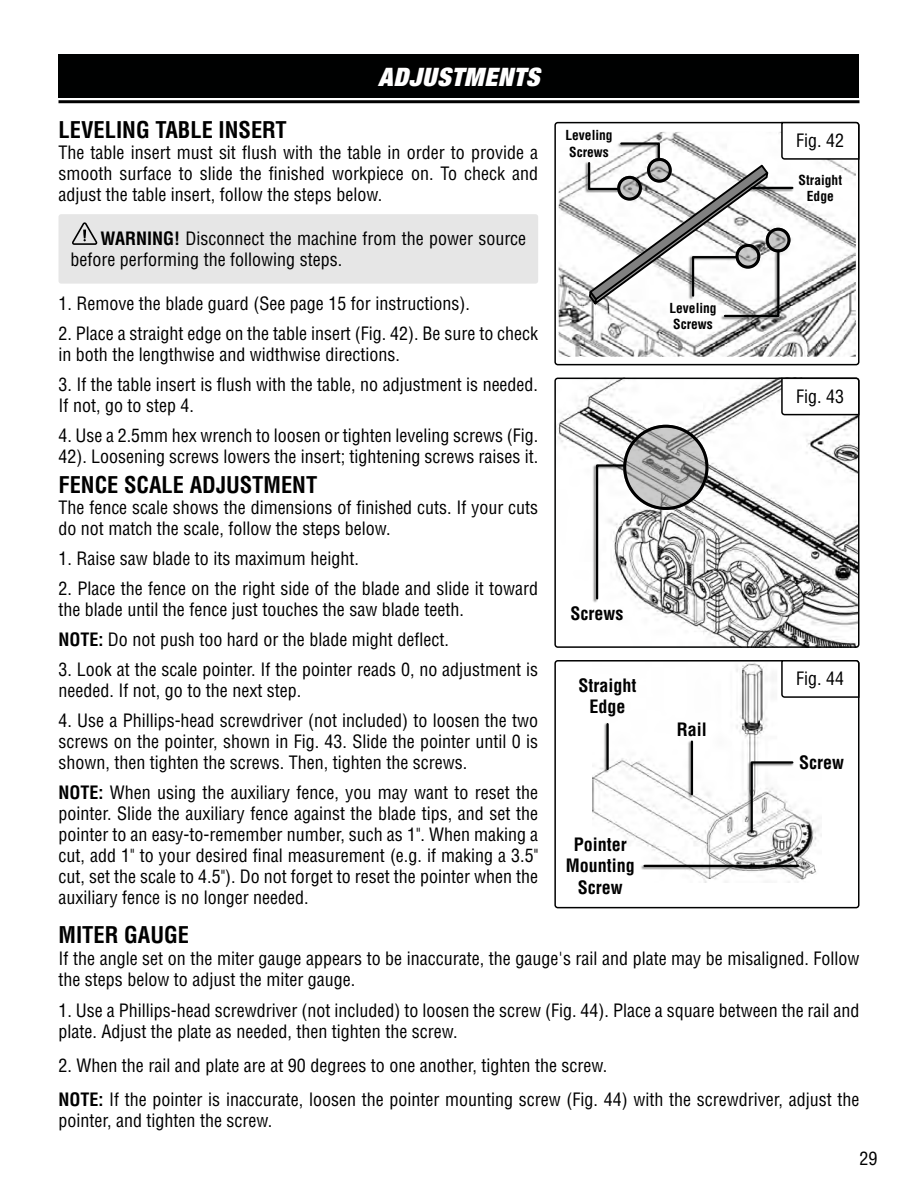
<style>
.page{position:relative;width:918px;height:1188px;background:#fff}
.page>*{position:absolute;margin:0;border:0;box-sizing:border-box;transform-origin:0 0}
.t1{font:italic 900 expanded 25.5px "Helvetica Neue";letter-spacing:.025em;color:#fff}
.t2{font:700 condensed 22.5px "Helvetica LT Std";color:#000}
.t3{font:condensed 18px/21px "Helvetica LT Std";color:#000}
.t4{font:700 condensed 18px/21.6px "Helvetica LT Std";color:#000;text-align:center}
.t5{font:700 condensed 13.5px/16.2px "Helvetica LT Std";color:#000}
.s1{font-weight:700}
</style>
<div class="page">
<div style="left:554px;top:660px;width:306px;height:248px;border:2px solid #000101;border-radius:3px"></div>
<img style="left:558px;top:381px;width:299px;height:264px">
<img style="left:623px;top:425px;width:85px;height:85px">
<div style="left:623px;top:425px;width:85px;height:85px;border:3px solid #000;border-radius:50%"></div>
<div style="left:554px;top:378px;width:306px;height:270px;border:2px solid #000101;border-radius:3px"></div>
<img style="left:559px;top:176px;width:297px;height:181px">
<div style="left:554px;top:122px;width:306px;height:243px;border:2px solid #000101;border-radius:3px"></div>
<div style="left:58px;top:54px;width:802px;height:44px;background:#000101"></div>
<hr style="left:58px;top:100px;width:802px;height:3px;background:#000">
<div style="left:58px;top:214px;width:480px;height:70px;background:#e6e6e6;border-radius:3px"></div>
<svg style="left:72px;top:222px;width:25px;height:23px"></svg>
<div style="left:584px;top:161px;width:36px;height:32px;background:#000;opacity:.5"></div>
<div style="left:720px;top:249px;width:60px;height:71px;background:#000;opacity:.5"></div>
<svg style="left:587px;top:121px;width:273px;height:197px"></svg>
<svg style="left:780px;top:377px;width:80px;height:39px"></svg>
<div style="left:592px;top:464px;width:33px;height:139px;background:#000;opacity:.5"></div>
<svg style="left:595px;top:463px;width:31px;height:138px"></svg>
<img style="left:593px;top:663px;width:228px;height:220px">
<svg style="left:780px;top:660px;width:80px;height:39px"></svg>
<div style="left:747px;top:761px;width:47px;height:75px;background:#000;opacity:.5"></div>
<svg style="left:749px;top:760px;width:46px;height:73px"></svg>
<div style="left:687px;top:740px;width:6px;height:59px;background:#000;opacity:.5"></div>
<hr style="left:691px;top:742px;width:2px;height:52px;background:#000101">
<div style="left:603px;top:722px;width:6px;height:51px;background:#000;opacity:.5"></div>
<hr style="left:606px;top:724px;width:3px;height:45px;background:#000101">
<div style="left:640px;top:864px;width:160px;height:6px;background:#000;opacity:.5"></div>
<hr style="left:645px;top:865px;width:153px;height:2px;background:#000101">
<h1 class="t1" style="left:378px;top:61px;width:163px">ADJUSTMENTS</h1>
<p class="t2" style="left:58px;top:116px;width:230px">LEVELING TABLE INSERT</p>
<p class="t3" style="left:58px;top:142px;width:481px;text-align:justify">The table insert must sit flush with the table in order to provide a smooth surface to slide the finished workpiece on. To check and adjust the table insert, follow the steps below.</p>
<p class="t3" style="left:70px;top:228px;width:457px;text-indent:30px"><span class="s1">WARNING!</span> Disconnect the machine from the power source before performing the following steps.</p>
<p class="t3" style="left:58px;top:293px;width:413px">1. Remove the blade guard (See page 15 for instructions).</p>
<p class="t3" style="left:58px;top:323px;width:481px">2. Place a straight edge on the table insert (Fig. 42). Be sure to check in both the lengthwise and widthwise directions.</p>
<p class="t3" style="left:58px;top:374px;width:481px">3. If the table insert is flush with the table, no adjustment is needed.<br>If not, go to step 4.</p>
<p class="t3" style="left:58px;top:425px;width:481px">4. Use a 2.5mm hex wrench to loosen or tighten leveling screws (Fig.<br>42). Loosening screws lowers the insert; tightening screws raises it.</p>
<p class="t2" style="left:58px;top:471px;width:260px">FENCE SCALE ADJUSTMENT</p>
<p class="t3" style="left:58px;top:497px;width:481px">The fence scale shows the dimensions of finished cuts. If your cuts do not match the scale, follow the steps below.</p>
<p class="t3" style="left:58px;top:548px;width:302px">1. Raise saw blade to its maximum height.</p>
<p class="t3" style="left:58px;top:578px;width:481px">2. Place the fence on the right side of the blade and slide it toward the blade until the fence just touches the saw blade teeth.</p>
<p class="t3" style="left:58px;top:629px;width:392px"><span class="s1">NOTE:</span> Do not push too hard or the blade might deflect.</p>
<p class="t3" style="left:58px;top:659px;width:481px">3. Look at the scale pointer. If the pointer reads 0, no adjustment is needed. If not, go to the next step.</p>
<p class="t3" style="left:58px;top:710px;width:481px;text-align:justify">4. Use a Phillips-head screwdriver (not included) to loosen the two screws on the pointer, shown in Fig. 43. Slide the pointer until 0 is shown, then tighten the screws. Then, tighten the screws.</p>
<p class="t3" style="left:58px;top:782px;width:481px;text-align:justify"><span class="s1">NOTE:</span> When using the auxiliary fence, you may want to reset the pointer. Slide the auxiliary fence against the blade tips, and set the pointer to an easy-to-remember number, such as 1". When making a cut, add 1" to your desired final measurement (e.g. if making a 3.5" cut, set the scale to 4.5"). Do not forget to reset the pointer when the auxiliary fence is no longer needed.</p>
<p class="t5" style="left:565px;top:127px;width:49px">Leveling<br>Screws</p>
<p class="t4" style="left:571px;top:602px;width:54px">Screws</p>
<p class="t4" style="left:579px;top:674px;width:60px">Straight<br>Edge</p>
<p class="t4" style="left:566px;top:833px;width:71px">Pointer<br>Mounting<br>Screw</p>
<p class="t5" style="left:669px;top:300px;width:49px">Leveling<br>Screws</p>
<p class="t4" style="left:677px;top:718px;width:32px">Rail</p>
<p class="t3" style="left:796px;top:130px;width:49px">Fig. 42</p>
<p class="t5" style="left:799px;top:172px;width:45px;text-align:center">Straight<br>Edge</p>
<p class="t3" style="left:796px;top:386px;width:49px">Fig. 43</p>
<p class="t3" style="left:796px;top:668px;width:49px">Fig. 44</p>
<p class="t4" style="left:799px;top:751px;width:46px">Screw</p>
<p class="t2" style="left:58px;top:921px;width:132px">MITER GAUGE</p>
<p class="t3" style="left:58px;top:947px;width:803px;line-height:21.6px">If the angle set on the miter gauge appears to be inaccurate, the gauge's rail and plate may be misaligned. Follow the steps below to adjust the miter gauge.</p>
<p class="t3" style="left:58px;top:999px;width:803px;line-height:21.6px">1. Use a Phillips-head screwdriver (not included) to loosen the screw (Fig. 44). Place a square between the rail and plate. Adjust the plate as needed, then tighten the screw.</p>
<p class="t3" style="left:58px;top:1048px;width:802px;line-height:33.6px">2. When the rail and plate are at 90 degrees to one another, tighten the screw.<br><span class="s1">NOTE:</span> If the pointer is inaccurate, loosen the pointer mounting screw (Fig. 44) with the screwdriver, adjust the</p>
<p class="t3" style="left:58px;top:1110px;width:215px">pointer, and tighten the screw.</p>
<p class="t3" style="left:860px;top:1148px;width:19px">29</p>
</div>
